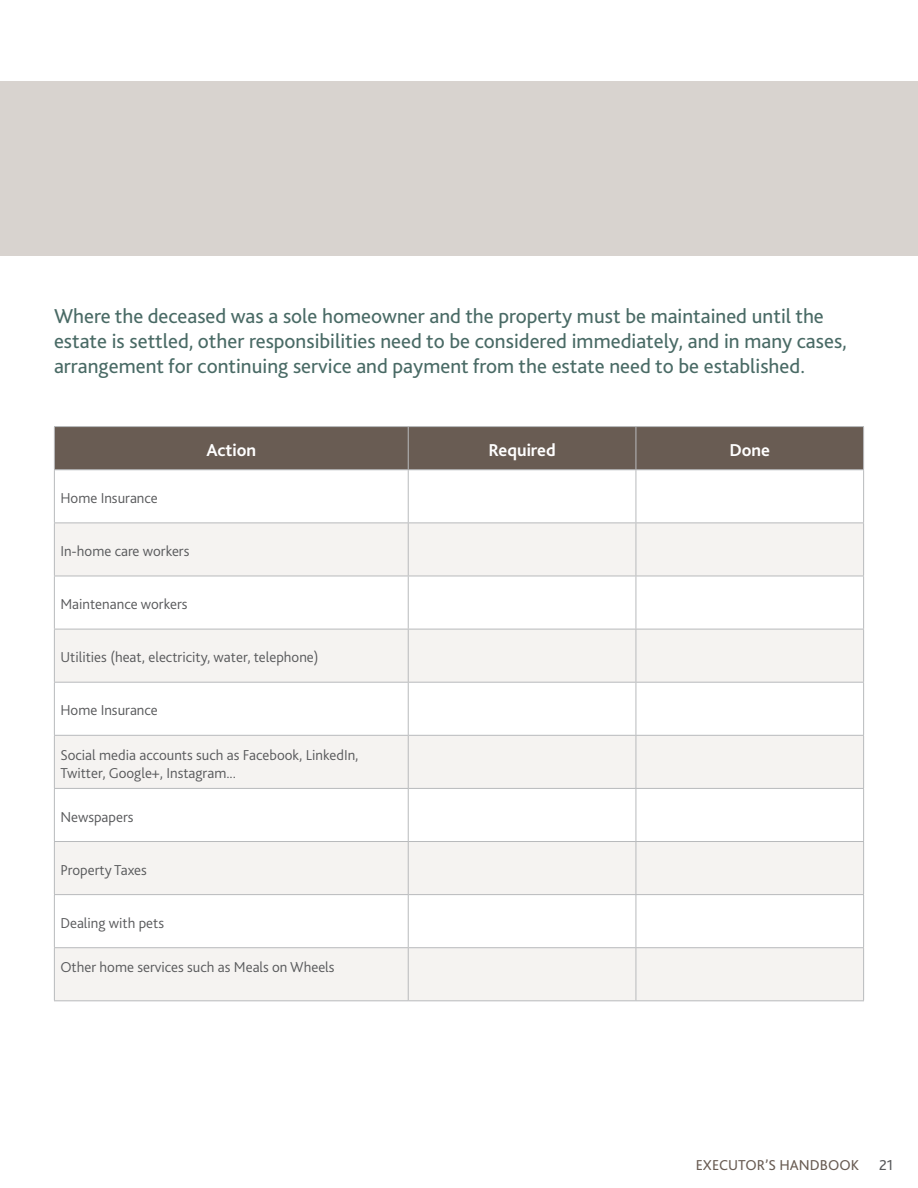
<style>
.page{position:relative;width:918px;height:1188px;background:#fff}
.page>*{position:absolute;margin:0;border:0;box-sizing:border-box;transform-origin:0 0}
.t1{font:21px/25.2px "Bliss 2";color:#496a65}
.t2{font:700 18px "Bliss 2";color:#fff}
.t3{font:300 15px/18px "Bliss 2";color:#58595b}
.t4{font:15px "Bliss 2";color:#695c53}
.t5{font:15px "Bliss 2";color:#58595b}
</style>
<div class="page">
<div style="left:0;top:81px;width:918px;height:175px;background:#d8d3cf"></div>
<div style="left:55px;top:427px;width:808px;height:42px;background:#695c53"></div>
<svg style="left:55px;top:524px;width:808px;height:476px;fill:#f5f3f1"></svg>
<hr style="left:408px;top:426px;width:228px;height:1px;background:#b8babc">
<hr style="left:408px;top:427px;width:1px;height:42px;background:#b8babc">
<hr style="left:636px;top:427px;width:1px;height:42px;background:#b8babc">
<hr style="left:408px;top:469px;width:228px;height:1px;background:#b8babc">
<hr style="left:54px;top:470px;width:1px;height:53px;background:#b8babc">
<hr style="left:54px;top:523px;width:1px;height:53px;background:#b8babc">
<hr style="left:54px;top:576px;width:1px;height:53px;background:#b8babc">
<hr style="left:54px;top:629px;width:1px;height:53px;background:#b8babc">
<hr style="left:54px;top:683px;width:1px;height:52px;background:#b8babc">
<hr style="left:54px;top:736px;width:1px;height:52px;background:#b8babc">
<hr style="left:54px;top:789px;width:1px;height:52px;background:#b8babc">
<hr style="left:54px;top:842px;width:1px;height:52px;background:#b8babc">
<hr style="left:54px;top:895px;width:1px;height:52px;background:#b8babc">
<hr style="left:54px;top:948px;width:1px;height:52px;background:#b8babc">
<hr style="left:54px;top:523px;width:354px;height:1px;background:#b8babc">
<hr style="left:54px;top:629px;width:354px;height:1px;background:#b8babc">
<hr style="left:54px;top:735px;width:354px;height:1px;background:#b8babc">
<hr style="left:54px;top:788px;width:354px;height:1px;background:#b8babc">
<hr style="left:54px;top:894px;width:354px;height:1px;background:#b8babc">
<hr style="left:54px;top:1000px;width:354px;height:1px;background:#b8babc">
<hr style="left:408px;top:470px;width:1px;height:53px;background:#b8babc">
<hr style="left:408px;top:523px;width:1px;height:53px;background:#b8babc">
<hr style="left:408px;top:576px;width:1px;height:53px;background:#b8babc">
<hr style="left:408px;top:629px;width:1px;height:53px;background:#b8babc">
<hr style="left:408px;top:683px;width:1px;height:52px;background:#b8babc">
<hr style="left:408px;top:736px;width:1px;height:52px;background:#b8babc">
<hr style="left:408px;top:789px;width:1px;height:52px;background:#b8babc">
<hr style="left:408px;top:842px;width:1px;height:52px;background:#b8babc">
<hr style="left:408px;top:895px;width:1px;height:52px;background:#b8babc">
<hr style="left:408px;top:948px;width:1px;height:52px;background:#b8babc">
<hr style="left:636px;top:470px;width:1px;height:53px;background:#b8babc">
<hr style="left:863px;top:470px;width:1px;height:53px;background:#b8babc">
<hr style="left:636px;top:523px;width:1px;height:53px;background:#b8babc">
<hr style="left:863px;top:523px;width:1px;height:53px;background:#b8babc">
<hr style="left:636px;top:576px;width:1px;height:53px;background:#b8babc">
<hr style="left:863px;top:576px;width:1px;height:53px;background:#b8babc">
<hr style="left:636px;top:629px;width:1px;height:53px;background:#b8babc">
<hr style="left:863px;top:629px;width:1px;height:53px;background:#b8babc">
<hr style="left:636px;top:683px;width:1px;height:52px;background:#b8babc">
<hr style="left:863px;top:683px;width:1px;height:52px;background:#b8babc">
<hr style="left:636px;top:736px;width:1px;height:52px;background:#b8babc">
<hr style="left:863px;top:736px;width:1px;height:52px;background:#b8babc">
<hr style="left:636px;top:789px;width:1px;height:52px;background:#b8babc">
<hr style="left:863px;top:789px;width:1px;height:52px;background:#b8babc">
<hr style="left:636px;top:842px;width:1px;height:52px;background:#b8babc">
<hr style="left:863px;top:842px;width:1px;height:52px;background:#b8babc">
<hr style="left:636px;top:895px;width:1px;height:52px;background:#b8babc">
<hr style="left:863px;top:895px;width:1px;height:52px;background:#b8babc">
<hr style="left:636px;top:948px;width:1px;height:52px;background:#b8babc">
<hr style="left:863px;top:948px;width:1px;height:52px;background:#b8babc">
<hr style="left:408px;top:523px;width:228px;height:1px;background:#b8babc">
<hr style="left:636px;top:523px;width:228px;height:1px;background:#b8babc">
<hr style="left:408px;top:629px;width:228px;height:1px;background:#b8babc">
<hr style="left:636px;top:629px;width:228px;height:1px;background:#b8babc">
<hr style="left:408px;top:735px;width:228px;height:1px;background:#b8babc">
<hr style="left:636px;top:735px;width:228px;height:1px;background:#b8babc">
<hr style="left:408px;top:788px;width:228px;height:1px;background:#b8babc">
<hr style="left:636px;top:788px;width:228px;height:1px;background:#b8babc">
<hr style="left:408px;top:894px;width:228px;height:1px;background:#b8babc">
<hr style="left:636px;top:894px;width:228px;height:1px;background:#b8babc">
<hr style="left:408px;top:1000px;width:228px;height:1px;background:#b8babc">
<hr style="left:636px;top:1000px;width:228px;height:1px;background:#b8babc">
<hr style="left:54px;top:426px;width:354px;height:1px;background:#b8babc">
<hr style="left:54px;top:427px;width:1px;height:42px;background:#b8babc">
<hr style="left:636px;top:426px;width:228px;height:1px;background:#b8babc">
<hr style="left:863px;top:427px;width:1px;height:42px;background:#b8babc">
<hr style="left:54px;top:469px;width:354px;height:1px;background:#b8babc">
<hr style="left:636px;top:469px;width:228px;height:1px;background:#b8babc">
<hr style="left:54px;top:576px;width:354px;height:1px;background:#b8babc">
<hr style="left:408px;top:576px;width:228px;height:1px;background:#b8babc">
<hr style="left:636px;top:576px;width:228px;height:1px;background:#b8babc">
<hr style="left:54px;top:682px;width:354px;height:1px;background:#b8babc">
<hr style="left:408px;top:682px;width:228px;height:1px;background:#b8babc">
<hr style="left:636px;top:682px;width:228px;height:1px;background:#b8babc">
<hr style="left:54px;top:841px;width:354px;height:1px;background:#b8babc">
<hr style="left:408px;top:841px;width:228px;height:1px;background:#b8babc">
<hr style="left:636px;top:841px;width:228px;height:1px;background:#b8babc">
<hr style="left:54px;top:947px;width:354px;height:1px;background:#b8babc">
<hr style="left:408px;top:947px;width:228px;height:1px;background:#b8babc">
<hr style="left:636px;top:947px;width:228px;height:1px;background:#b8babc">
<p class="t1" style="left:54px;top:302px;width:794px">Where the deceased was a sole homeowner and the property must be maintained until the estate is settled, other responsibilities need to be considered immediately, and in many cases, arrangement for continuing service and payment from the estate need to be established.</p>
<p class="t3" style="left:60px;top:489px;width:99px">Home Insurance</p>
<p class="t3" style="left:60px;top:542px;width:131px">In-home care workers</p>
<p class="t3" style="left:60px;top:595px;width:129px">Maintenance workers</p>
<p class="t2" style="left:206px;top:439px;width:51px">Action</p>
<p class="t2" style="left:488px;top:439px;width:69px">Required</p>
<p class="t2" style="left:729px;top:439px;width:42px">Done</p>
<p class="t3" style="left:60px;top:648px;width:260px">Utilities (heat, electricity, water, telephone)</p>
<p class="t3" style="left:60px;top:701px;width:99px">Home Insurance</p>
<p class="t3" style="left:60px;top:745px;width:300px">Social media accounts such as Facebook, LinkedIn,<br>Twitter, Google+, Instagram...</p>
<p class="t3" style="left:60px;top:807px;width:75px">Newspapers</p>
<p class="t3" style="left:60px;top:860px;width:88px">Property Taxes</p>
<p class="t3" style="left:60px;top:914px;width:105px">Dealing with pets</p>
<p class="t3" style="left:60px;top:958px;width:276px">Other home services such as Meals on Wheels</p>
<p class="t4" style="left:696px;top:1156px;width:165px">EXECUTOR’S HANDBOOK</p>
<p class="t5" style="left:879px;top:1156px;width:16px">21</p>
</div>
